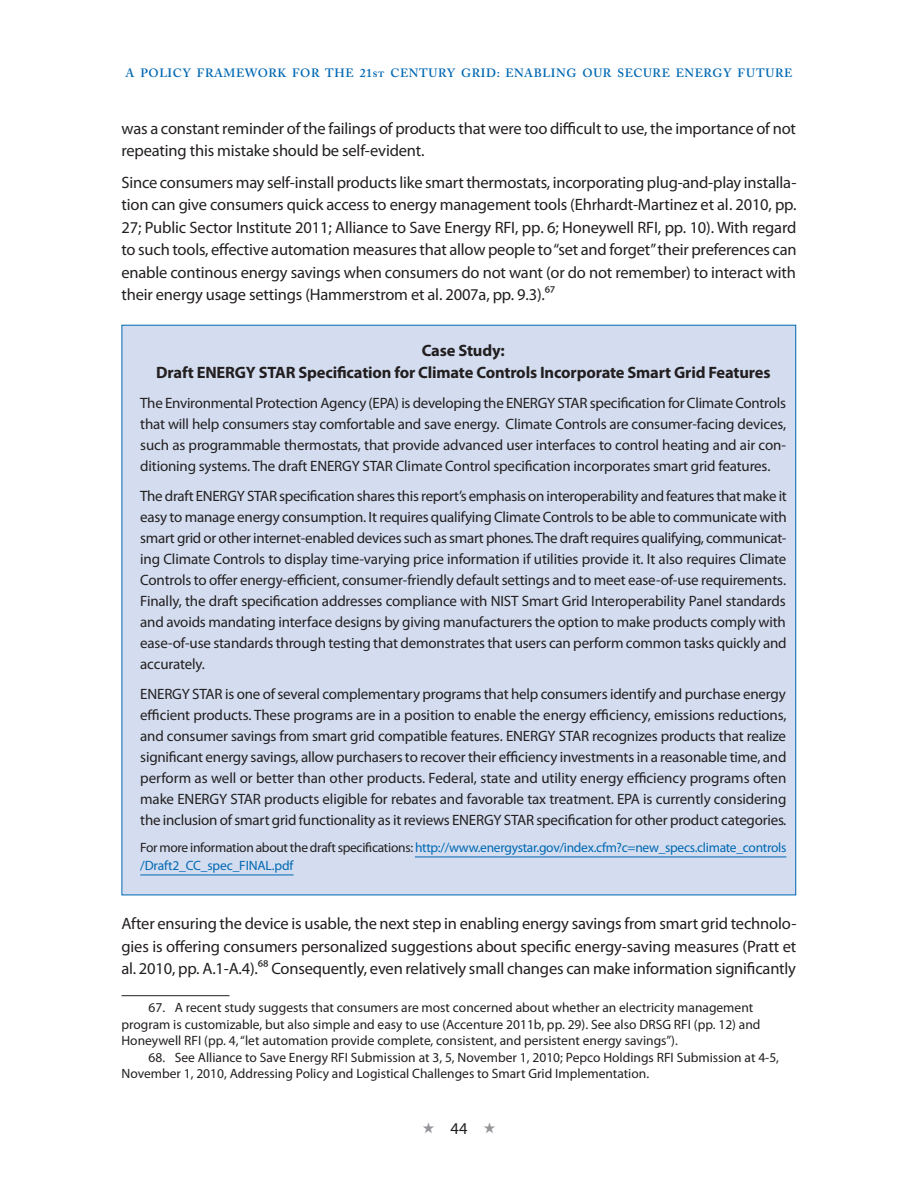
<style>
.page{position:relative;width:918px;height:1188px;background:#fff}
.page>*{position:absolute;margin:0;border:0;box-sizing:border-box;transform-origin:0 0}
.Text{font:16.5px/22.5px "Myriad Pro";letter-spacing:-.01em;color:#231f20;text-align:justify}
.Footnote{font:16.5px/22.5px "Myriad Pro";letter-spacing:-.01em;color:#231f20}
.t1{font:700 16.5px/22.5px "Myriad Pro";letter-spacing:-.01em;color:#231f20;text-align:center}
.t2{font:15px/21px "Myriad Pro";letter-spacing:-.01em;color:#231f20;text-align:justify}
.Footnote-2{font:13.5px/16.5px "Myriad Pro";color:#231f20}
.t3{font:13.5px/18px "Myriad Pro";letter-spacing:-.02em;color:#0168b3}
.t4{font:600 12px "Adobe Caslon Pro";letter-spacing:.05em;color:#0168b3}
.s1{color:#231f20}
.s2{color:#939598}
</style>
<div class="page">
<div style="left:122px;top:325px;width:674px;height:570px;background:#d3ddef"></div>
<hr style="left:415px;top:857px;width:371px;height:1px;background:#0168b3">
<hr style="left:140px;top:875px;width:154px;height:1px;background:#0168b3">
<hr style="left:122px;top:995px;width:108px;height:1px;background:#231f20">
<p class="t4" style="left:126px;top:65px;width:668px">A POLICY FRAMEWORK FOR THE 21st CENTURY GRID: ENABLING OUR SECURE ENERGY FUTURE</p>
<p class="Footnote" style="left:122px;top:117px;width:676px">was a constant reminder of the failings of products that were too difficult to use, the importance of not repeating this mistake should be self-evident.</p>
<p class="Text" style="left:122px;top:171px;width:677px">Since consumers may self-install products like smart thermostats, incorporating plug-and-play installa&shy;tion can give consumers quick access to energy management tools (Ehrhardt-Martinez et al. 2010, pp.<br>27; Public Sector Institute 2011; Alliance to Save Energy RFI, pp. 6; Honeywell RFI, pp. 10). With regard to such tools, effective automation measures that allow people to “set and forget” their preferences can enable continous energy savings when consumers do not want (or do not remember) to interact with their energy usage settings (Hammerstrom et al. 2007a, pp. 9.3).67</p>
<p class="t1" style="left:156px;top:339px;width:616px">Case Study:<br>Draft ENERGY STAR Specification for Climate Controls Incorporate Smart Grid Features</p>
<p class="t2" style="left:140px;top:393px;width:647px">The Environmental Protection Agency (EPA) is developing the ENERGY STAR specification for Climate Controls that will help consumers stay comfortable and save energy. Climate Controls are consumer-facing devices, such as programmable thermostats, that provide advanced user interfaces to control heating and air con&shy;ditioning systems. The draft ENERGY STAR Climate Control specification incorporates smart grid features.</p>
<p class="t2" style="left:140px;top:486px;width:648px;text-align:left">The draft ENERGY STAR specification shares this report’s emphasis on interoperability and features that make it easy to manage energy consumption. It requires qualifying Climate Controls to be able to communicate with smart grid or other internet-enabled devices such as smart phones. The draft requires qualifying, communicat&shy;ing Climate Controls to display time-varying price information if utilities provide it. It also requires Climate Controls to offer energy-efficient, consumer-friendly default settings and to meet ease-of-use requirements.<br>Finally, the draft specification addresses compliance with NIST Smart Grid Interoperability Panel standards and avoids mandating interface designs by giving manufacturers the option to make products comply with ease-of-use standards through testing that demonstrates that users can perform common tasks quickly and accurately.</p>
<p class="t2" style="left:140px;top:684px;width:648px">ENERGY STAR is one of several complementary programs that help consumers identify and purchase energy efficient products. These programs are in a position to enable the energy efficiency, emissions reductions, and consumer savings from smart grid compatible features. ENERGY STAR recognizes products that realize significant energy savings, allow purchasers to recover their efficiency investments in a reasonable time, and perform as well or better than other products. Federal, state and utility energy efficiency programs often make ENERGY STAR products eligible for rebates and favorable tax treatment. EPA is currently considering the inclusion of smart grid functionality as it reviews ENERGY STAR specification for other product categories.</p>
<p class="t3" style="left:140px;top:839px;width:648px"><span class="s1">For more information about the draft specifications:</span> http://www.energystar.gov/index.cfm?c=new_specs.climate_controls /Draft2_CC_spec_FINAL.pdf</p>
<p class="Text" style="left:122px;top:912px;width:677px">After ensuring the device is usable, the next step in enabling energy savings from smart grid technolo&shy;gies is offering consumers personalized suggestions about specific energy-saving measures (Pratt et al. 2010, pp. A.1-A.4).68 Consequently, even relatively small changes can make information significantly</p>
<p class="Footnote-2" style="left:122px;top:999px;width:641px;text-indent:27px">67. A recent study suggests that consumers are most concerned about whether an electricity management program is customizable, but also simple and easy to use (Accenture 2011b, pp. 29). See also DRSG RFI (pp. 12) and<br>Honeywell RFI (pp. 4, “let automation provide complete, consistent, and persistent energy savings”).</p>
<p class="Footnote-2" style="left:122px;top:1049px;width:659px;text-indent:27px">68. See Alliance to Save Energy RFI Submission at 3, 5, November 1, 2010; Pepco Holdings RFI Submission at 4-5,<br>November 1, 2010, Addressing Policy and Logistical Challenges to Smart Grid Implementation.</p>
<p class="Text" style="left:422px;top:1117px;width:75px"><span class="s2">★</span>44<span class="s2">★</span></p>
</div>
